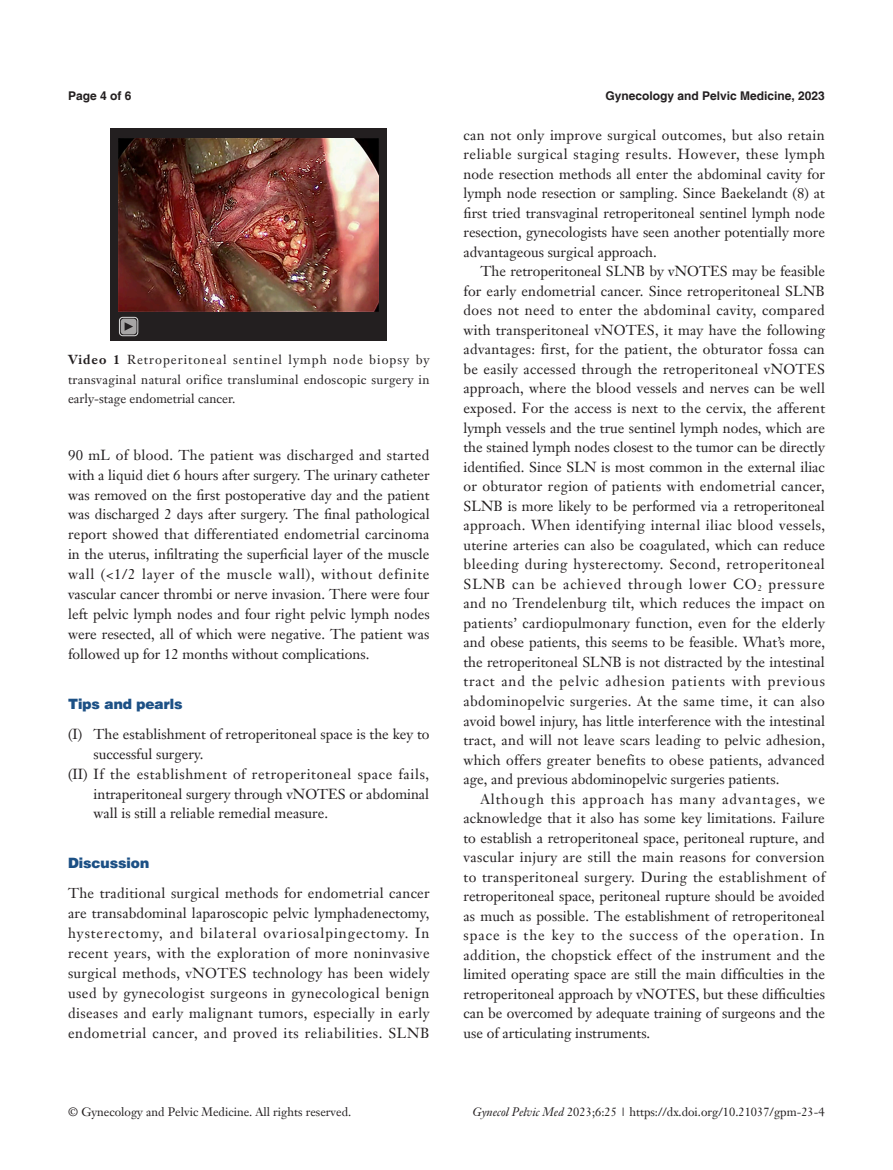
<style>
.page{position:relative;width:893px;height:1170px;background:#fff}
.page>*{position:absolute;margin:0;border:0;box-sizing:border-box;transform-origin:0 0}
.t1{font:14.25px/19.5px "Janson Text LT";color:#231f20;text-align:justify}
.t2{font:14.25px "Janson Text LT";letter-spacing:.045em;color:#231f20}
.t3{font:900 14.25px "Helvetica";color:#1c5085}
.t4{font:12.75px/19.5px "Janson Text LT";color:#231f20;text-align:justify}
.t5{font:12px "Janson Text LT";color:#231f20}
.t6{font:700 12px "Helvetica";color:#231f20}
.s1{font-weight:700}
.s2{font-style:italic}
</style>
<div class="page">
<div style="left:111px;top:128px;width:276px;height:212px;background:#231f20"></div>
<img style="left:119px;top:138px;width:260px;height:173px">
<div style="left:119px;top:317px;width:19px;height:19px;border:1px solid #fff;border-radius:3px"></div>
<svg style="left:121px;top:318px;width:15px;height:16px"></svg>
<svg style="left:125px;top:322px;width:8px;height:9px"></svg>
<p class="t6" style="left:68px;top:88px;width:65px">Page 4 of 6</p>
<p class="t6" style="left:605px;top:88px;width:221px">Gynecology and Pelvic Medicine, 2023</p>
<p class="t4" style="left:68px;top:350px;width:363px"><span class="s1">Video 1</span> Retroperitoneal sentinel lymph node biopsy by transvaginal natural orifice transluminal endoscopic surgery in early-stage endometrial cancer.</p>
<p class="t1" style="left:68px;top:444px;width:363px;line-height:20px">90 mL of blood. The patient was discharged and started with a liquid diet 6 hours after surgery. The urinary catheter was removed on the first postoperative day and the patient was discharged 2 days after surgery. The final pathological report showed that differentiated endometrial carcinoma in the uterus, infiltrating the superficial layer of the muscle wall (&lt;1/2 layer of the muscle wall), without definite vascular cancer thrombi or nerve invasion. There were four left pelvic lymph nodes and four right pelvic lymph nodes were resected, all of which were negative. The patient was followed up for 12 months without complications.</p>
<p class="t3" style="left:68px;top:694px;width:116px">Tips and pearls</p>
<p class="t1" style="left:68px;top:724px;width:363px">(I) The establishment of retroperitoneal space is the key to</p>
<p class="t1" style="left:94px;top:743px;width:111px">successful surgery.</p>
<p class="t2" style="left:68px;top:764px;width:363px">(II) If the establishment of retroperitoneal space fails,</p>
<p class="t1" style="left:94px;top:783px;width:337px">intraperitoneal surgery through vNOTES or abdominal</p>
<p class="t1" style="left:94px;top:803px;width:236px">wall is still a reliable remedial measure.</p>
<p class="t3" style="left:68px;top:853px;width:83px">Discussion</p>
<p class="t1" style="left:68px;top:883px;width:363px;line-height:20px">The traditional surgical methods for endometrial cancer are transabdominal laparoscopic pelvic lymphadenectomy, hysterectomy, and bilateral ovariosalpingectomy. In recent years, with the exploration of more noninvasive surgical methods, vNOTES technology has been widely used by gynecologist surgeons in gynecological benign diseases and early malignant tumors, especially in early endometrial cancer, and proved its reliabilities. SLNB</p>
<p class="t1" style="left:463px;top:125px;width:363px">can not only improve surgical outcomes, but also retain reliable surgical staging results. However, these lymph node resection methods all enter the abdominal cavity for lymph node resection or sampling. Since Baekelandt (8) at first tried transvaginal retroperitoneal sentinel lymph node resection, gynecologists have seen another potentially more advantageous surgical approach.</p>
<p class="t1" style="left:463px;top:261px;width:363px;text-indent:17px">The retroperitoneal SLNB by vNOTES may be feasible for early endometrial cancer. Since retroperitoneal SLNB does not need to enter the abdominal cavity, compared with transperitoneal vNOTES, it may have the following advantages: first, for the patient, the obturator fossa can be easily accessed through the retroperitoneal vNOTES approach, where the blood vessels and nerves can be well exposed. For the access is next to the cervix, the afferent lymph vessels and the true sentinel lymph nodes, which are the stained lymph nodes closest to the tumor can be directly identified. Since SLN is most common in the external iliac or obturator region of patients with endometrial cancer, SLNB is more likely to be performed via a retroperitoneal approach. When identifying internal iliac blood vessels, uterine arteries can also be coagulated, which can reduce bleeding during hysterectomy. Second, retroperitoneal SLNB can be achieved through lower CO<sub>2</sub> pressure and no Trendelenburg tilt, which reduces the impact on patients’ cardiopulmonary function, even for the elderly and obese patients, this seems to be feasible. What’s more, the retroperitoneal SLNB is not distracted by the intestinal tract and the pelvic adhesion patients with previous abdominopelvic surgeries. At the same time, it can also avoid bowel injury, has little interference with the intestinal tract, and will not leave scars leading to pelvic adhesion, which offers greater benefits to obese patients, advanced age, and previous abdominopelvic surgeries patients.</p>
<p class="t1" style="left:463px;top:788px;width:363px;text-indent:17px">Although this approach has many advantages, we acknowledge that it also has some key limitations. Failure to establish a retroperitoneal space, peritoneal rupture, and vascular injury are still the main reasons for conversion to transperitoneal surgery. During the establishment of retroperitoneal space, peritoneal rupture should be avoided as much as possible. The establishment of retroperitoneal space is the key to the success of the operation. In addition, the chopstick effect of the instrument and the limited operating space are still the main difficulties in the retroperitoneal approach by vNOTES, but these difficulties can be overcomed by adequate training of surgeons and the use of articulating instruments.</p>
<p class="t5" style="left:68px;top:1104px;width:284px">© Gynecology and Pelvic Medicine. All rights reserved.</p>
<p class="t5" style="left:473px;top:1104px;width:354px"><span class="s2">Gynecol Pelvic Med</span> 2023;6:25 | https://dx.doi.org/10.21037/gpm-23-4</p>
</div>
